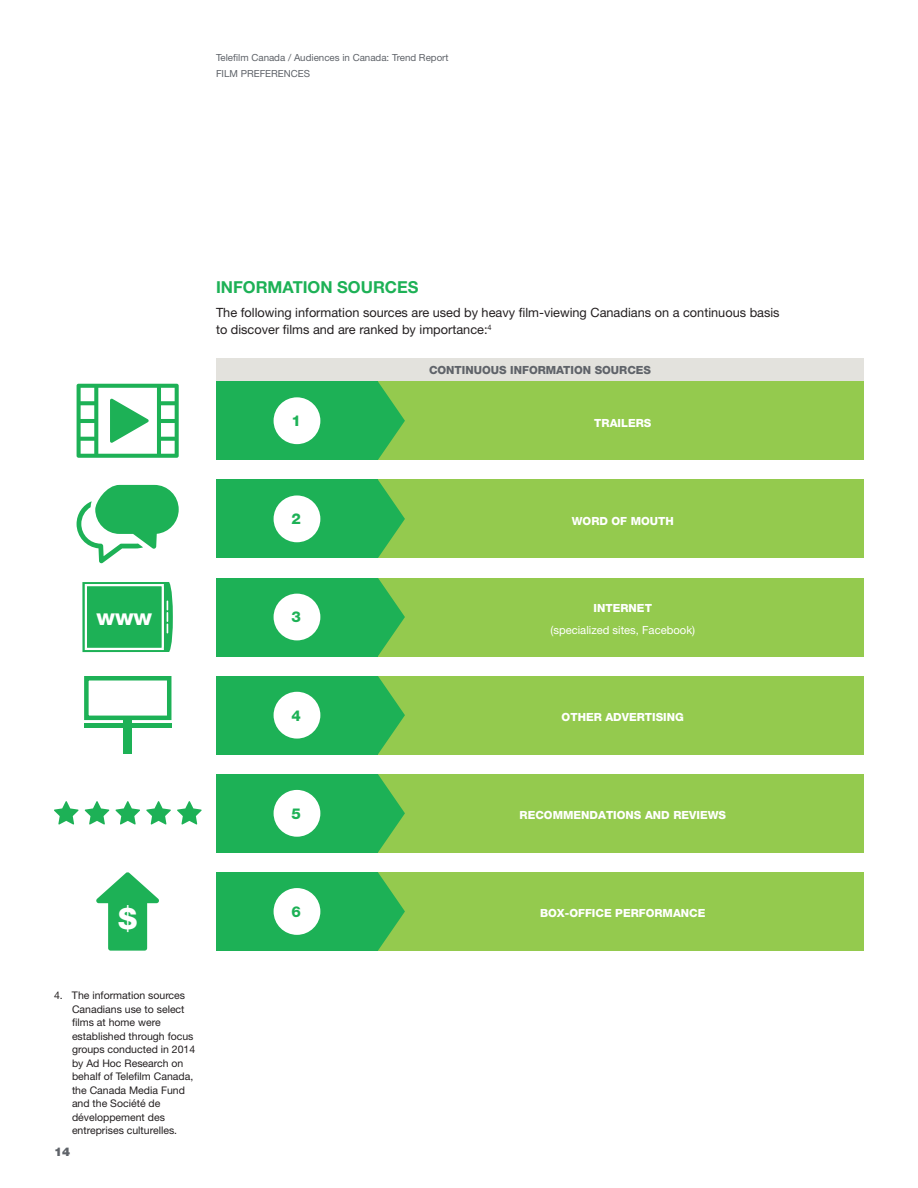
<style>
.page{position:relative;width:918px;height:1188px;background:#fff}
.page>*{position:absolute;margin:0;border:0;box-sizing:border-box;transform-origin:0 0}
.Texte_courant{font:800 29.25px "Helvetica Neue LT Std";color:#fff}
.Texte_courant-2{font:800 22.35px "Helvetica Neue LT Std";color:#fff}
.Titre_nivo_1{font:700 16.5px "Helvetica Neue LT Std";color:#1db156}
.Titre_Graph{font:800 15px "Helvetica Neue LT Std";color:#1db156}
.Texte_courant-3{font:12.75px/16.5px "Helvetica Neue LT Std";color:#231f20}
.t1{font:900 12px "Helvetica Neue LT Std";color:#5f6369}
.Texte_7_5{font:800 11.25px "Helvetica Neue LT Std";color:#fff}
.Titre_Graph-2{font:800 11.25px "Helvetica Neue LT Std";color:#5f6369}
.Texte_7_5-2{font:11.25px "Helvetica Neue LT Std";color:#fff}
.Note_bas_de_page{font:10.5px/13.5px "Helvetica Neue LT Std";color:#231f20}
.Haut_de_page{font:9.75px "Helvetica Neue LT Std";color:#5f6369}
</style>
<div class="page">
<div style="left:216px;top:359px;width:648px;height:23px;background:#e3e2dd"></div>
<svg style="left:77px;top:384px;width:102px;height:74px"></svg>
<svg style="left:77px;top:485px;width:102px;height:78px"></svg>
<svg style="left:54px;top:801px;width:25px;height:24px"></svg>
<svg style="left:85px;top:801px;width:24px;height:24px"></svg>
<svg style="left:116px;top:801px;width:24px;height:24px"></svg>
<svg style="left:146px;top:801px;width:25px;height:24px"></svg>
<svg style="left:177px;top:801px;width:25px;height:24px"></svg>
<svg style="left:82px;top:582px;width:91px;height:70px"></svg>
<div style="left:85px;top:584px;width:79px;height:66px;background:#1db156;border:2px solid #fff"></div>
<svg style="left:96px;top:872px;width:63px;height:79px"></svg>
<div style="left:84px;top:676px;width:87px;height:44px;border:4px solid #1db156"></div>
<div style="left:123px;top:720px;width:9px;height:34px;background:#1db156"></div>
<hr style="left:84px;top:724px;width:87px;height:4px;background:#1db156">
<div style="left:216px;top:382px;width:162px;height:78px;background:#1db156"></div>
<div style="left:378px;top:382px;width:486px;height:78px;background:#94ca4e"></div>
<div style="left:274px;top:397px;width:46px;height:47px;background:#fff;border-radius:50%"></div>
<svg style="left:378px;top:382px;width:27px;height:78px"></svg>
<div style="left:216px;top:480px;width:162px;height:78px;background:#1db156"></div>
<div style="left:378px;top:480px;width:486px;height:78px;background:#94ca4e"></div>
<div style="left:274px;top:495px;width:46px;height:47px;background:#fff;border-radius:50%"></div>
<svg style="left:378px;top:480px;width:27px;height:78px"></svg>
<div style="left:216px;top:578px;width:162px;height:78px;background:#1db156"></div>
<div style="left:378px;top:578px;width:486px;height:78px;background:#94ca4e"></div>
<div style="left:274px;top:594px;width:46px;height:46px;background:#fff;border-radius:50%"></div>
<svg style="left:378px;top:578px;width:27px;height:78px"></svg>
<div style="left:216px;top:676px;width:162px;height:78px;background:#1db156"></div>
<div style="left:378px;top:676px;width:486px;height:78px;background:#94ca4e"></div>
<div style="left:274px;top:692px;width:46px;height:47px;background:#fff;border-radius:50%"></div>
<svg style="left:378px;top:676px;width:27px;height:78px"></svg>
<div style="left:216px;top:774px;width:162px;height:78px;background:#1db156"></div>
<div style="left:378px;top:774px;width:486px;height:78px;background:#94ca4e"></div>
<div style="left:274px;top:790px;width:46px;height:47px;background:#fff;border-radius:50%"></div>
<svg style="left:378px;top:774px;width:27px;height:78px"></svg>
<div style="left:216px;top:872px;width:162px;height:79px;background:#1db156"></div>
<div style="left:378px;top:872px;width:486px;height:79px;background:#94ca4e"></div>
<div style="left:274px;top:888px;width:46px;height:47px;background:#fff;border-radius:50%"></div>
<svg style="left:378px;top:872px;width:27px;height:79px"></svg>
<p class="Haut_de_page" style="left:216px;top:52px;width:234px">Telefilm Canada / Audiences in Canada: Trend Report</p>
<p class="Haut_de_page" style="left:216px;top:68px;width:96px">FILM PREFERENCES</p>
<p class="Texte_courant-2" style="left:96px;top:604px;width:57px">www</p>
<p class="Titre_nivo_1" style="left:216px;top:276px;width:204px">INFORMATION SOURCES</p>
<p class="Texte_courant-3" style="left:216px;top:304px;width:565px">The following information sources are used by heavy film-viewing Canadians on a continuous basis to discover films and are ranked by importance:<sup>4</sup></p>
<p class="Titre_Graph-2" style="left:429px;top:363px;width:224px">CONTINUOUS INFORMATION SOURCES</p>
<p class="Titre_Graph" style="left:291px;top:412px;width:11px">1</p>
<p class="Texte_7_5" style="left:594px;top:416px;width:59px">TRAILERS</p>
<p class="Titre_Graph" style="left:291px;top:510px;width:11px">2</p>
<p class="Texte_7_5" style="left:572px;top:514px;width:104px">WORD OF MOUTH</p>
<p class="Titre_Graph" style="left:291px;top:608px;width:11px">3</p>
<p class="Texte_7_5" style="left:594px;top:601px;width:60px">INTERNET</p>
<p class="Texte_7_5-2" style="left:551px;top:623px;width:146px">(specialized sites, Facebook)</p>
<p class="Titre_Graph" style="left:291px;top:706px;width:11px">4</p>
<p class="Texte_7_5" style="left:562px;top:710px;width:124px">OTHER ADVERTISING</p>
<p class="Texte_courant" style="left:118px;top:902px;width:20px">$</p>
<p class="Note_bas_de_page" style="left:72px;top:988px;width:125px;text-indent:-18px">4. The information sources<br>Canadians use to select films at home were established through focus groups conducted in 2014 by Ad Hoc Research on behalf of Telefilm Canada, the Canada Media Fund and the Société de développement des entreprises culturelles.</p>
<p class="t1" style="left:54px;top:1144px;width:18px">14</p>
<p class="Titre_Graph" style="left:291px;top:804px;width:11px">5</p>
<p class="Texte_7_5" style="left:520px;top:808px;width:208px">RECOMMENDATIONS AND REVIEWS</p>
<p class="Titre_Graph" style="left:291px;top:903px;width:11px">6</p>
<p class="Texte_7_5" style="left:540px;top:907px;width:167px">BOX-OFFICE PERFORMANCE</p>
</div>
